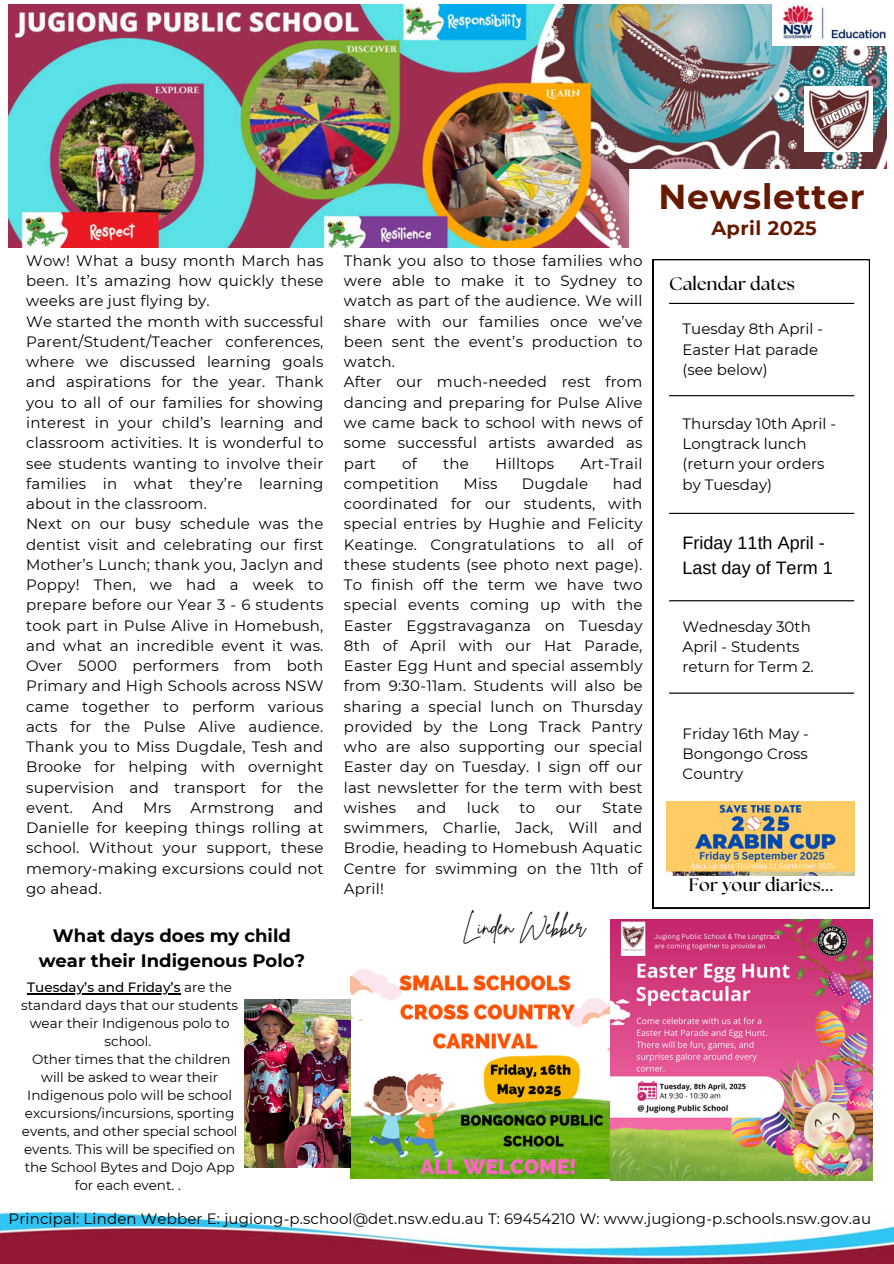
<style>
.page{position:relative;width:894px;height:1264px;background:#fff}
.page>*{position:absolute;margin:0;border:0;box-sizing:border-box;transform-origin:0 0}
.t1{font:700 34.5px "Montserrat";letter-spacing:.02em;color:#661900}
.t2{font:22.65px "Brittany Signature";color:#000}
.t3{font:700 19.5px "Montserrat";letter-spacing:.02em;color:#661900}
.t4{font:700 18px/24.8px "Montserrat";color:#000;text-align:center}
.t5{font:18px/24.8px "Arimo";color:#000}
.t6{font:700 18px "The Seasons";letter-spacing:.01em;color:#000}
.t7{font:15px/20.2px "Montserrat";letter-spacing:.015em;color:#000;text-align:justify}
.t8{font:13.5px/18px "Montserrat";color:#000;text-align:center}
.s1{font-weight:500}
</style>
<div class="page">
<svg style="left:652px;top:259px;width:217px;height:649px"></svg>
<hr style="left:669px;top:303px;width:184px;height:1px;background:#000">
<hr style="left:669px;top:395px;width:184px;height:1px;background:#000">
<hr style="left:669px;top:513px;width:184px;height:1px;background:#000">
<hr style="left:669px;top:600px;width:184px;height:1px;background:#000">
<hr style="left:669px;top:692px;width:184px;height:1px;background:#000">
<img style="left:9px;top:4px;width:877px;height:243px">
<img style="left:629px;top:170px;width:257px;height:78px">
<img style="left:772px;top:4px;width:114px;height:42px">
<img style="left:804px;top:86px;width:68px;height:66px">
<img style="left:0;top:1211px;width:893px;height:52px">
<img style="left:610px;top:919px;width:261px;height:261px">
<img style="left:350px;top:969px;width:259px;height:209px">
<img style="left:665px;top:801px;width:188px;height:74px">
<img style="left:244px;top:999px;width:106px;height:168px">
<hr style="left:27px;top:993px;width:153px;height:1px;background:#000">
<p class="t7" style="left:26px;top:250px;width:299px">Wow! What a busy month March has been. It’s amazing how quickly these weeks are just flying by.</p>
<p class="t7" style="left:26px;top:311px;width:299px">We started the month with successful Parent/Student/Teacher conferences, where we discussed learning goals and aspirations for the year. Thank you to all of our families for showing interest in your child’s learning and classroom activities. It is wonderful to see students wanting to involve their families in what they’re learning about in the classroom.</p>
<p class="t7" style="left:26px;top:514px;width:299px">Next on our busy schedule was the dentist visit and celebrating our first Mother’s Lunch; thank you, Jaclyn and Poppy! Then, we had a week to prepare before our Year 3 - 6 students took part in Pulse Alive in Homebush, and what an incredible event it was.<br>Over 5000 performers from both Primary and High Schools across NSW came together to perform various acts for the Pulse Alive audience.<br>Thank you to Miss Dugdale, Tesh and Brooke for helping with overnight supervision and transport for the event.</p>
<p class="t7" style="left:26px;top:797px;width:299px;text-indent:267px">and Danielle for keeping things rolling at school. Without your support, these memory-making excursions could not go ahead.</p>
<p class="t7" style="left:92px;top:797px;width:33px">And</p>
<p class="t7" style="left:143px;top:797px;width:30px">Mrs</p>
<p class="t7" style="left:190px;top:797px;width:85px">Armstrong</p>
<h3 class="t4" style="left:39px;top:923px;width:268px">What days does my child wear their Indigenous Polo?</h3>
<p class="t8" style="left:21px;top:978px;width:218px"><span class="s1">Tuesday’s and Friday’s</span> are the standard days that our students wear their Indigenous polo to school.</p>
<p class="t8" style="left:22px;top:1050px;width:217px">Other times that the children will be asked to wear their<br>Indigenous polo will be school excursions/incursions, sporting events, and other special school events. This will be specified on the School Bytes and Dojo App for each event. .</p>
<p class="t7" style="left:344px;top:250px;width:300px">Thank you also to those families who were able to make it to Sydney to watch as part of the audience. We will share with our families once we’ve been sent the event’s production to watch.</p>
<p class="t7" style="left:344px;top:372px;width:300px">After our much-needed rest from dancing and preparing for Pulse Alive we came back to school with news of some successful artists awarded as part</p>
<p class="t7" style="left:402px;top:453px;width:16px">of</p>
<p class="t7" style="left:443px;top:453px;width:27px">the</p>
<p class="t7" style="left:495px;top:453px;width:60px">Hilltops</p>
<p class="t7" style="left:580px;top:453px;width:63px">Art-Trail</p>
<p class="t7" style="left:344px;top:473px;width:97px">competition</p>
<p class="t7" style="left:463px;top:473px;width:35px">Miss</p>
<p class="t7" style="left:522px;top:473px;width:68px">Dugdale</p>
<p class="t7" style="left:344px;top:473px;width:300px;text-indent:269px">had coordinated for our students, with special entries by Hughie and Felicity Keatinge. Congratulations to all of these students (see photo next page).<br>To finish off the term we have two special events coming up with the Easter Eggstravaganza on Tuesday 8th of April with our Hat Parade, Easter Egg Hunt and special assembly from 9:30-11am. Students will also be sharing a special lunch on Thursday provided by the Long Track Pantry who are also supporting our special Easter day on Tuesday. I sign off our last newsletter for the term with best wishes</p>
<p class="t7" style="left:416px;top:797px;width:31px">and</p>
<p class="t7" style="left:466px;top:797px;width:34px">luck</p>
<p class="t7" style="left:519px;top:797px;width:17px">to</p>
<p class="t7" style="left:555px;top:797px;width:27px">our</p>
<p class="t7" style="left:344px;top:797px;width:300px;text-indent:258px">State swimmers, Charlie, Jack, Will and Brodie, heading to Homebush Aquatic Centre for swimming on the 11th of April!</p>
<p class="t2" style="left:462px;top:911px;width:124px">Linden Webber</p>
<p class="t1" style="left:658px;top:176px;width:207px">Newsletter</p>
<p class="t3" style="left:711px;top:216px;width:107px">April 2025</p>
<p class="t6" style="left:669px;top:276px;width:127px">Calendar dates</p>
<p class="t7" style="left:682px;top:319px;width:142px;text-align:left">Tuesday 8th April -<br>Easter Hat parade (see below)</p>
<p class="t7" style="left:682px;top:413px;width:155px;text-align:left">Thursday 10th April -<br>Longtrack lunch (return your orders by Tuesday)</p>
<p class="t5" style="left:682px;top:530px;width:151px">Friday 11th April -<br>Last day of Term 1</p>
<p class="t7" style="left:682px;top:616px;width:132px;text-align:left">Wednesday 30th<br>April - Students return for Term 2.</p>
<h1 class="t7" style="left:682px;top:723px;width:128px">Friday 16th May - Bongongo Cross Country</h1>
<h3 class="t6" style="left:688px;top:876px;width:146px">For your diaries...</h3>
<p class="t7" style="left:9px;top:1208px;width:863px">Principal: Linden Webber E: jugiong-p.school@det.nsw.edu.au T: 69454210 W: www.jugiong-p.schools.nsw.gov.au</p>
</div>
